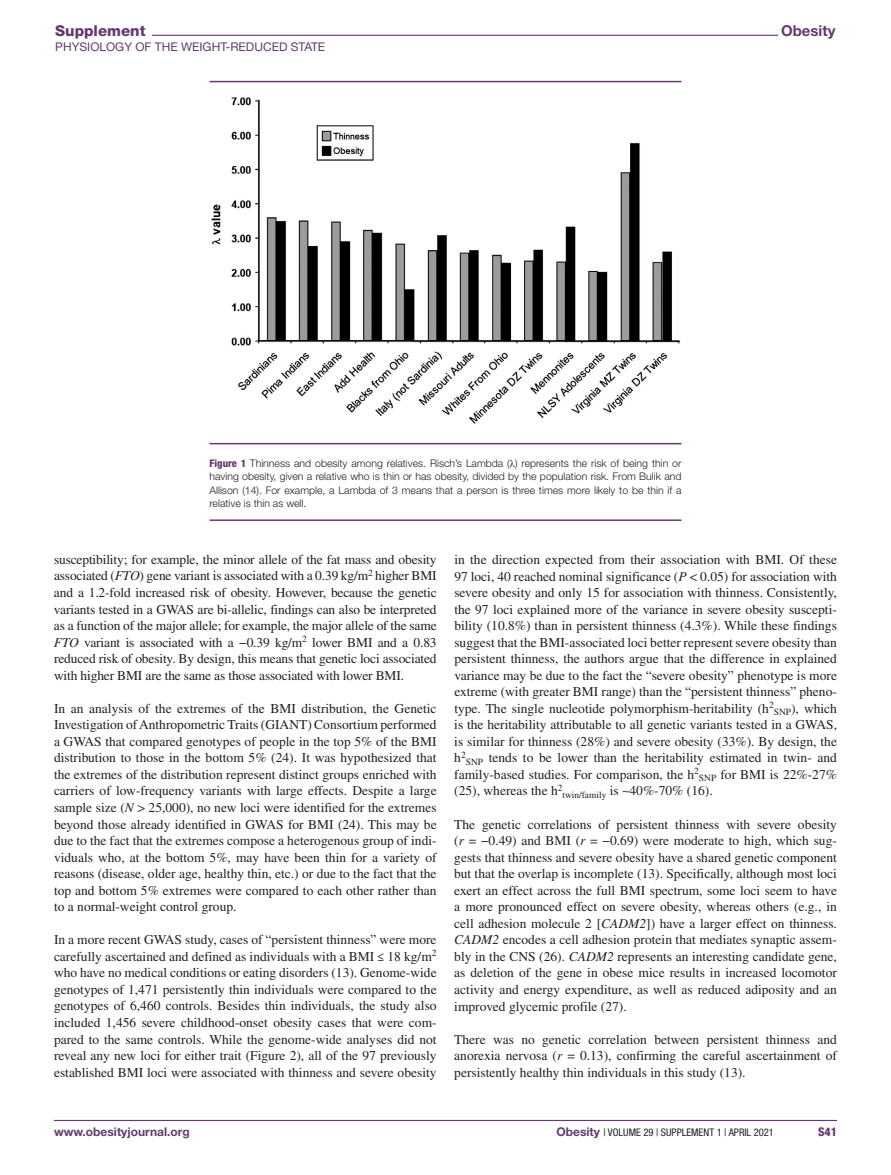
<style>
.page{position:relative;width:891px;height:1175px;background:#fff}
.page>*{position:absolute;margin:0;border:0;box-sizing:border-box;transform-origin:0 0}
.t1{font:800 15px "Helvetica Neue LT Std";color:#643a70}
.t2{font:700 15px "Helvetica Neue LT Std";color:#643a70}
.t3{font:13.5px/16.5px "Times LT Std";color:#231f20;text-align:justify}
.t4{font:12px "Helvetica Neue LT Std";color:#643a70}
.t5{font:700 12px "Helvetica Neue LT Std";color:#643a70}
.t6{font:800 condensed 12px "Helvetica Neue LT Std";color:#643a70}
.t7{font:300 10.5px/13.5px "Helvetica Neue LT Std";color:#231f20;text-align:justify}
.t8{font:condensed 10.5px "Helvetica Neue LT Std";color:#231f20}
.s1{font-weight:800;font-stretch:condensed;color:#643a70}
.s2{font-family:"STIX";font-weight:400}
.s3{font-style:italic}
.s4{font-weight:700;font-stretch:normal;font-size:12px;color:#643a70}
</style>
<div class="page">
<hr style="left:54px;top:1119px;width:783px;height:2px;background:#643a70">
<hr style="left:97px;top:35px;width:681px;height:1px;background:#643a70">
<div style="left:55px;top:25px;width:97px;height:15px;background:#fff"></div>
<hr style="left:210px;top:443px;width:471px;height:1px;background:#643a70">
<hr style="left:210px;top:519px;width:471px;height:2px;background:#643a70">
<img style="left:211px;top:97px;width:469px;height:327px">
<hr style="left:210px;top:81px;width:471px;height:1px;background:#643a70">
<p class="t1" style="left:55px;top:22px;width:92px">Supplement</p>
<p class="t4" style="left:55px;top:39px;width:272px">PHYSIOLOGY OF THE WEIGHT-REDUCED STATE</p>
<p class="t2" style="left:781px;top:21px;width:56px">Obesity</p>
<p class="t7" style="left:210px;top:456px;width:473px"><span class="s1">Figure 1</span> Thinness and obesity among relatives. Risch’s Lambda (<span class="s2">λ</span>) represents the risk of being thin or having obesity, given a relative who is thin or has obesity, divided by the population risk. From Bulik and Allison (14). For example, a Lambda of 3 means that a person is three times more likely to be thin if a relative is thin as well.</p>
<p class="t3" style="left:54px;top:551px;width:384px">susceptibility; for example, the minor allele of the fat mass and obesity associated (<span class="s3">FTO</span>) gene variant is associated with a 0.39 kg/m<sup>2</sup> higher BMI and a 1.2-fold increased risk of obesity. However, because the genetic variants tested in a GWAS are bi-allelic, findings can also be interpreted as a function of the major allele; for example, the major allele of the same <span class="s3">FTO</span> variant is associated with a −0.39 kg/m<sup>2</sup> lower BMI and a 0.83 reduced risk of obesity. By design, this means that genetic loci associated with higher BMI are the same as those associated with lower BMI.</p>
<p class="t3" style="left:54px;top:700px;width:384px">In an analysis of the extremes of the BMI distribution, the Genetic Investigation of Anthropometric Traits (GIANT) Consortium performed a GWAS that compared genotypes of people in the top 5% of the BMI distribution to those in the bottom 5% (24). It was hypothesized that the extremes of the distribution represent distinct groups enriched with carriers of low-frequency variants with large effects. Despite a large sample size (<span class="s3">N</span> &gt; 25,000), no new loci were identified for the extremes beyond those already identified in GWAS for BMI (24). This may be due to the fact that the extremes compose a heterogenous group of indi&shy;viduals who, at the bottom 5%, may have been thin for a variety of reasons (disease, older age, healthy thin, etc.) or due to the fact that the top and bottom 5% extremes were compared to each other rather than to a normal-weight control group.</p>
<p class="t3" style="left:54px;top:931px;width:384px">In a more recent GWAS study, cases of “persistent thinness” were more carefully ascertained and defined as individuals with a BMI ≤ 18 kg/m<sup>2 </sup>who have no medical conditions or eating disorders (13). Genome-wide genotypes of 1,471 persistently thin individuals were compared to the genotypes of 6,460 controls. Besides thin individuals, the study also included 1,456 severe childhood-onset obesity cases that were com&shy;pared to the same controls. While the genome-wide analyses did not reveal any new loci for either trait (Figure 2), all of the 97 previously established BMI loci were associated with thinness and severe obesity</p>
<p class="t3" style="left:454px;top:551px;width:384px">in the direction expected from their association with BMI. Of these 97 loci, 40 reached nominal significance (<span class="s3">P</span> &lt; 0.05) for association with severe obesity and only 15 for association with thinness. Consistently, the 97 loci explained more of the variance in severe obesity suscepti&shy;bility (10.8%) than in persistent thinness (4.3%). While these findings suggest that the BMI-associated loci better represent severe obesity than persistent thinness, the authors argue that the difference in explained variance may be due to the fact the “severe obesity” phenotype is more extreme (with greater BMI range) than the “persistent thinness” pheno&shy;type. The single nucleotide polymorphism-heritability (h<sup>2</sup><sub>SNP</sub>), which is the heritability attributable to all genetic variants tested in a GWAS, is similar for thinness (28%) and severe obesity (33%). By design, the h<sup>2</sup><sub>SNP</sub> tends to be lower than the heritability estimated in twin- and family-based studies. For comparison, the h<sup>2</sup><sub>SNP</sub> for BMI is 22%-27% (25), whereas the h<sup>2</sup><sub>twin/family</sub> is ~40%-70% (16).</p>
<p class="t3" style="left:454px;top:815px;width:384px">The genetic correlations of persistent thinness with severe obesity (<span class="s3">r</span> = −0.49) and BMI (<span class="s3">r</span> = −0.69) were moderate to high, which sug&shy;gests that thinness and severe obesity have a shared genetic component but that the overlap is incomplete (13). Specifically, although most loci exert an effect across the full BMI spectrum, some loci seem to have a more pronounced effect on severe obesity, whereas others (e.g., in cell adhesion molecule 2 [<span class="s3">CADM2</span>]) have a larger effect on thinness.<br><span class="s3">CADM2</span> encodes a cell adhesion protein that mediates synaptic assem&shy;bly in the CNS (26). <span class="s3">CADM2</span> represents an interesting candidate gene, as deletion of the gene in obese mice results in increased locomotor activity and energy expenditure, as well as reduced adiposity and an improved glycemic profile (27).</p>
<p class="t3" style="left:454px;top:1030px;width:384px">There was no genetic correlation between persistent thinness and anorexia nervosa (<span class="s3">r</span> = 0.13), confirming the careful ascertainment of persistently healthy thin individuals in this study (13).</p>
<p class="t5" style="left:54px;top:1124px;width:137px">www.obesityjournal.org</p>
<p class="t8" style="left:557px;top:1126px;width:219px"><span class="s4">Obesity</span> | VOLUME 29 | SUPPLEMENT 1 | APRIL 2021</p>
<p class="t6" style="left:818px;top:1124px;width:20px">S41</p>
</div>
